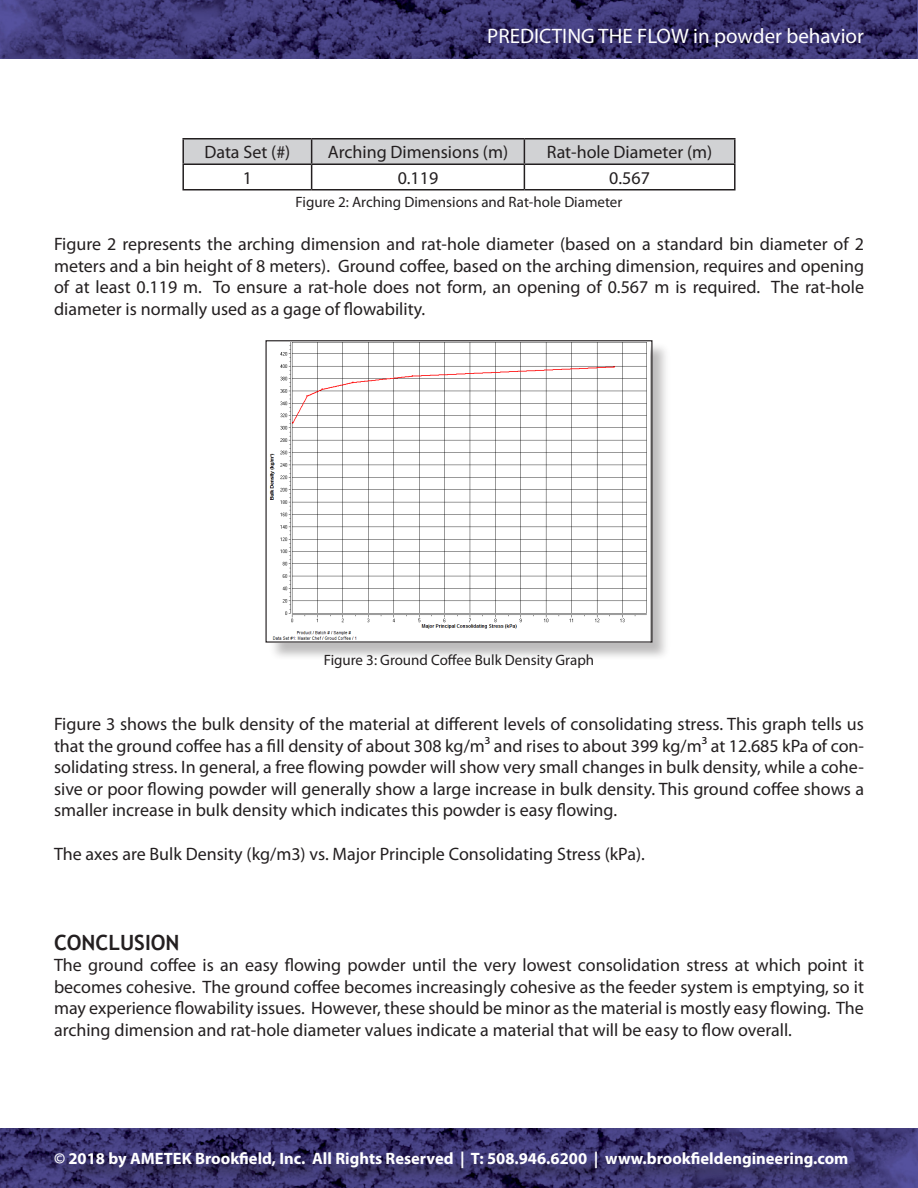
<style>
.page{position:relative;width:918px;height:1188px;background:#fff}
.page>*{position:absolute;margin:0;border:0;box-sizing:border-box;transform-origin:0 0}
.t1{font:21px "Myriad Pro";color:#fff}
.t2{font:700 21px "Trebuchet MS";color:#231f20}
.t3{font:18px/21.6px "Myriad Pro";color:#231f20;text-align:justify}
.t4{font:700 16.5px "Myriad Pro";color:#fff}
.t5{font:15px "Myriad Pro";color:#231f20}
</style>
<div class="page">
<img style="left:0;top:1129px;width:918px;height:59px">
<img style="left:913px;top:0;width:5px;height:59px">
<img style="left:0;top:0;width:917px;height:58px">
<div style="left:57px;top:1155px;width:809px;height:31px;background:#231f20;opacity:.5"></div>
<hr style="left:182px;top:138px;width:130px;height:2px;background:#231f20">
<hr style="left:182px;top:140px;width:2px;height:24px;background:#231f20">
<hr style="left:312px;top:138px;width:212px;height:2px;background:#231f20">
<hr style="left:524px;top:138px;width:212px;height:2px;background:#231f20">
<hr style="left:734px;top:140px;width:2px;height:24px;background:#231f20">
<hr style="left:182px;top:164px;width:130px;height:1px;background:#231f20">
<hr style="left:182px;top:165px;width:2px;height:24px;background:#231f20">
<hr style="left:524px;top:164px;width:212px;height:1px;background:#231f20">
<svg style="left:183px;top:139px;width:552px;height:50px"></svg>
<hr style="left:734px;top:165px;width:2px;height:24px;background:#231f20">
<hr style="left:182px;top:189px;width:130px;height:1px;background:#231f20">
<hr style="left:312px;top:189px;width:212px;height:1px;background:#231f20">
<hr style="left:524px;top:189px;width:212px;height:1px;background:#231f20">
<div style="left:268px;top:342px;width:403px;height:319px;background:#231f20;opacity:.3"></div>
<img style="left:269px;top:342px;width:380px;height:299px">
<div style="left:265px;top:340px;width:388px;height:303px;border:1px solid #231f20"></div>
<p class="t1" style="left:487px;top:23px;width:378px">PREDICTING THE FLOW in powder behavior</p>
<p class="t3" style="left:204px;top:141px;width:87px">Data Set (#)</p>
<p class="t3" style="left:328px;top:141px;width:182px">Arching Dimensions (m)</p>
<p class="t3" style="left:547px;top:141px;width:167px">Rat-hole Diameter (m)</p>
<p class="t3" style="left:243px;top:167px;width:11px">1</p>
<p class="t3" style="left:398px;top:167px;width:42px">0.119</p>
<p class="t3" style="left:609px;top:167px;width:42px">0.567</p>
<p class="t5" style="left:296px;top:193px;width:328px">Figure 2: Arching Dimensions and Rat-hole Diameter</p>
<p class="t3" style="left:54px;top:233px;width:812px">Figure 2 represents the arching dimension and rat-hole diameter (based on a standard bin diameter of 2 meters and a bin height of 8 meters). Ground coffee, based on the arching dimension, requires and opening of at least 0.119 m. To ensure a rat-hole does not form, an opening of 0.567 m is required. The rat-hole diameter is normally used as a gage of flowability.</p>
<p class="t5" style="left:324px;top:651px;width:272px">Figure 3: Ground Coffee Bulk Density Graph</p>
<p class="t3" style="left:54px;top:713px;width:812px">Figure 3 shows the bulk density of the material at different levels of consolidating stress. This graph tells us that the ground coffee has a fill density of about 308 kg/m³ and rises to about 399 kg/m³ at 12.685 kPa of con&shy;solidating stress. In general, a free flowing powder will show very small changes in bulk density, while a cohe&shy;sive or poor flowing powder will generally show a large increase in bulk density. This ground coffee shows a smaller increase in bulk density which indicates this powder is easy flowing.</p>
<p class="t3" style="left:54px;top:842px;width:592px">The axes are Bulk Density (kg/m3) vs. Major Principle Consolidating Stress (kPa).</p>
<p class="t2" style="left:54px;top:929px;width:127px">CONCLUSION</p>
<p class="t3" style="left:54px;top:954px;width:812px">The ground coffee is an easy flowing powder until the very lowest consolidation stress at which point it becomes cohesive. The ground coffee becomes increasingly cohesive as the feeder system is emptying, so it may experience flowability issues. However, these should be minor as the material is mostly easy flowing. The arching dimension and rat-hole diameter values indicate a material that will be easy to flow overall.</p>
<p class="t4" style="left:54px;top:1148px;width:796px">© 2018 by AMETEK Brookfield, Inc. All Rights Reserved | T: 508.946.6200 | www.brookfieldengineering.com</p>
</div>
